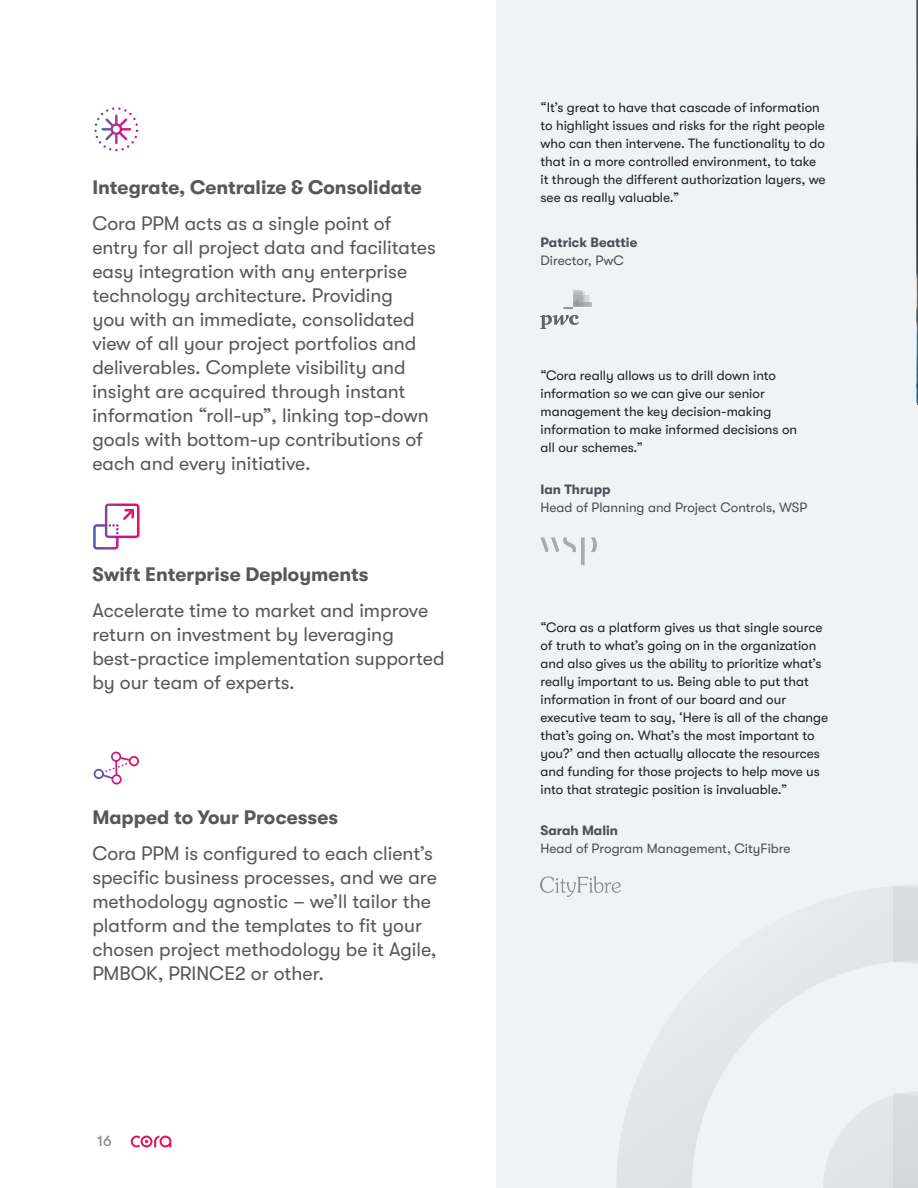
<style>
.page{position:relative;width:918px;height:1188px;background:#fff}
.page>*{position:absolute;margin:0;border:0;box-sizing:border-box;transform-origin:0 0}
.t1{font:19.5px/24px "GT Walsheim Pro";color:#57585a}
.t2{font:700 19.5px "GT Walsheim Pro";color:#57585a}
.t3{font:500 15px "GT Walsheim Pro";color:#231f20}
.t4{font:13.5px/18px "GT Walsheim Pro";color:#231f20}
.t5{font:13.5px "GT Walsheim Pro";color:#4a4f59}
.t6{font:700 13.5px "GT Walsheim Pro";color:#4a4f59}
</style>
<div class="page">
<svg style="left:131px;top:1136px;width:40px;height:12px"></svg>
<div style="left:496px;top:0;width:422px;height:1188px;background:#f0f3f6"></div>
<img style="left:540px;top:537px;width:57px;height:28px">
<img style="left:540px;top:290px;width:52px;height:39px">
<img style="left:540px;top:877px;width:80px;height:20px">
<svg style="left:94px;top:107px;width:44px;height:37px"></svg>
<svg style="left:93px;top:503px;width:47px;height:47px"></svg>
<svg style="left:94px;top:752px;width:45px;height:33px"></svg>
<svg style="left:823px;top:887px;width:95px;height:301px"></svg>
<hr style="left:917px;top:0;width:1px;height:404px;background:#231f20">
<h1 class="t2" style="left:92px;top:177px;width:331px">Integrate, Centralize &amp; Consolidate</h1>
<p class="t1" style="left:92px;top:212px;width:345px">Cora PPM acts as a single point of entry for all project data and facilitates easy integration with any enterprise technology architecture. Providing<br>you with an immediate, consolidated view of all your project portfolios and deliverables. Complete visibility and insight are acquired through instant information “roll-up”, linking top-down goals with bottom-up contributions of each and every initiative.</p>
<h1 class="t2" style="left:92px;top:563px;width:278px">Swift Enterprise Deployments</h1>
<h1 class="t1" style="left:92px;top:598px;width:354px">Accelerate time to market and improve return on investment by leveraging best-practice implementation supported by our team of experts.</h1>
<h1 class="t2" style="left:92px;top:806px;width:247px">Mapped to Your Processes</h1>
<h1 class="t1" style="left:92px;top:841px;width:346px">Cora PPM is configured to each client’s specific business processes, and we are methodology agnostic – we’ll tailor the platform and the templates to fit your chosen project methodology be it Agile, PMBOK, PRINCE2 or other.</h1>
<p class="t3" style="left:97px;top:1132px;width:16px">16</p>
<p class="t4" style="left:540px;top:98px;width:287px">“It’s great to have that cascade of information to highlight issues and risks for the right people who can then intervene. The functionality to do that in a more controlled environment, to take it through the different authorization layers, we see as really valuable.”</p>
<p class="t6" style="left:540px;top:235px;width:98px">Patrick Beattie</p>
<p class="t5" style="left:540px;top:253px;width:85px">Director, PwC</p>
<p class="t4" style="left:540px;top:366px;width:258px">“Cora really allows us to drill down into information so we can give our senior management the key decision-making information to make informed decisions on all our schemes.”</p>
<p class="t6" style="left:540px;top:482px;width:72px">Ian Thrupp</p>
<p class="t5" style="left:540px;top:500px;width:268px">Head of Planning and Project Controls, WSP</p>
<p class="t4" style="left:540px;top:618px;width:289px">“Cora as a platform gives us that single source of truth to what’s going on in the organization and also gives us the ability to prioritize what’s really important to us. Being able to put that information in front of our board and our executive team to say, ‘Here is all of the change that’s going on. What’s the most important to you?’ and then actually allocate the resources and funding for those projects to help move us into that strategic position is invaluable.”</p>
<p class="t6" style="left:540px;top:823px;width:79px">Sarah Malin</p>
<p class="t5" style="left:540px;top:841px;width:252px">Head of Program Management, CityFibre</p>
</div>
